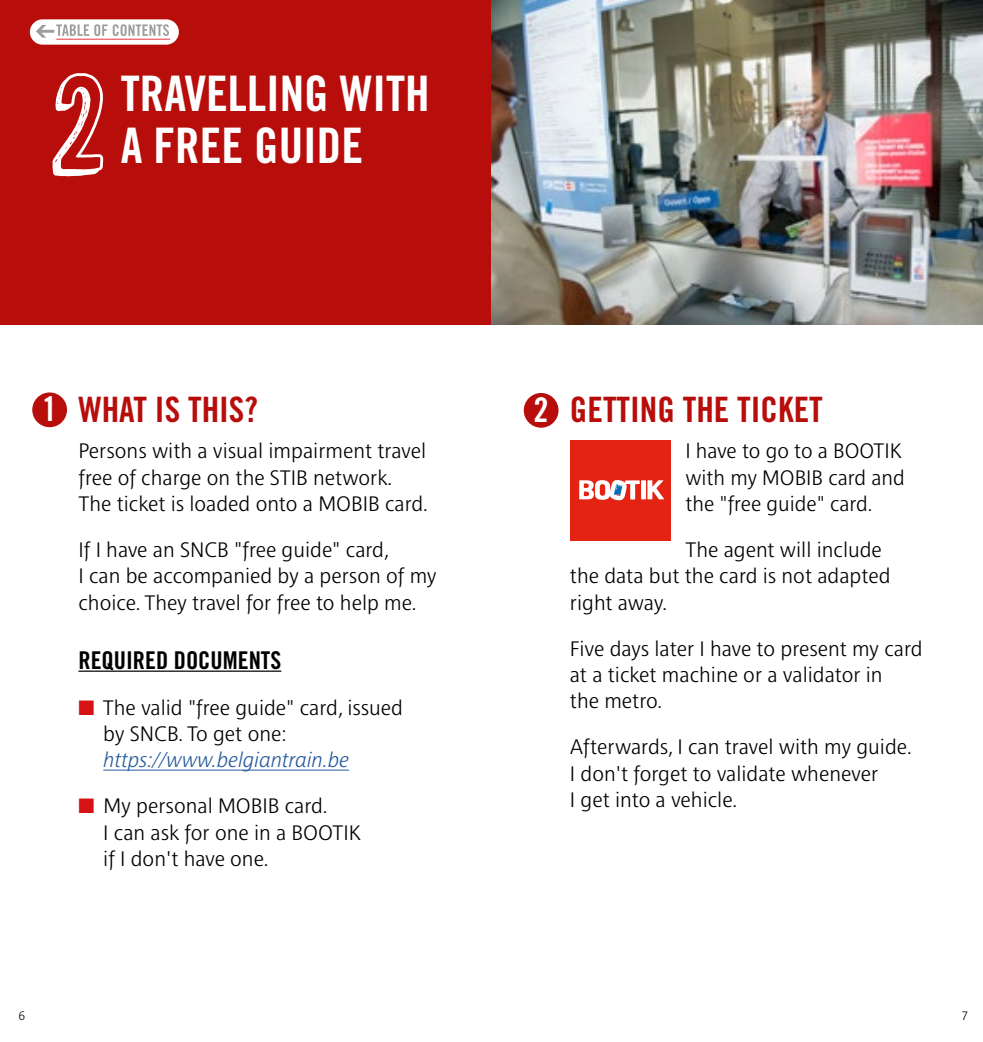
<style>
.page{position:relative;width:983px;height:1042px;background:#fff}
.page>*{position:absolute;margin:0;border:0;box-sizing:border-box;transform-origin:0 0}
.t1{font:134.75px "mivbstibout bold";color:#fff}
.t2{font:49px/52.5px "Trade Gothic LT Std Bd Cn 20";color:#fff}
.t3{font:35px "Trade Gothic LT Std Bd Cn 20";color:#b70e0c}
.t4{font:33.95px "Trade Gothic LT Std Bd Cn 20";color:#fff}
.t5{font:24.5px "Trade Gothic LT Std Bd Cn 20";color:#000}
.t6{font:300 21px/26.2px "Brusseline";color:#000}
.t7{font:italic 300 21px "Brusseline";color:#275b9b}
.t8{font:300 12.25px "Brusseline";color:#000}
.s1{color:#d51317}
</style>
<div class="page">
<div style="left:0;top:0;width:491px;height:325px;background:#b70e0c"></div>
<img style="left:491px;top:0;width:491px;height:325px">
<hr style="left:78px;top:670px;width:203px;height:2px;background:#000">
<hr style="left:103px;top:770px;width:246px;height:1px;background:#275b9b">
<div style="left:569px;top:440px;width:101px;height:101px;background:#e42313"></div>
<div style="left:641px;top:480px;width:5px;height:19px;background:#fff"></div>
<svg style="left:647px;top:480px;width:17px;height:19px"></svg>
<svg style="left:579px;top:480px;width:60px;height:21px"></svg>
<div style="left:32px;top:392px;width:35px;height:35px;background:#b70e0c;border-radius:50%"></div>
<div style="left:523px;top:393px;width:35px;height:35px;background:#b70e0c;border-radius:50%"></div>
<div style="left:31px;top:20px;width:147px;height:24px;background:#fff;border-radius:12px"></div>
<div style="left:30px;top:19px;width:149px;height:26px;border:2px solid #fff;border-radius:12px"></div>
<svg style="left:36px;top:24px;width:133px;height:14px"></svg>
<hr style="left:57px;top:39px;width:113px;height:1px;background:#e73439">
<h1 class="t1" style="left:50px;top:51px;width:61px">2</h1>
<h2 class="t2" style="left:121px;top:67px;width:310px">TRAVELLING WITH<br>A FREE GUIDE</h2>
<h3 class="t4" style="left:42px;top:389px;width:17px">1</h3>
<h3 class="t4" style="left:533px;top:389px;width:17px">2</h3>
<h3 class="t3" style="left:78px;top:388px;width:181px">WHAT IS THIS?</h3>
<p class="t6" style="left:78px;top:438px;width:351px">Persons with a visual impairment travel free of charge on the STIB network.<br>The ticket is loaded onto a MOBIB card.</p>
<p class="t6" style="left:78px;top:537px;width:359px">If I have an SNCB "free guide" card,<br>I can be accompanied by a person of my choice. They travel for free to help me.</p>
<p class="t5" style="left:78px;top:645px;width:204px">REQUIRED DOCUMENTS</p>
<p class="t6" style="left:103px;top:695px;width:301px;text-indent:-25px"><span class="s1">■</span> The valid "free guide" card, issued by SNCB. To get one:</p>
<p class="t7" style="left:103px;top:748px;width:247px">https://www.belgiantrain.be</p>
<p class="t6" style="left:103px;top:793px;width:259px;text-indent:-25px"><span class="s1">■</span> My personal MOBIB card.<br>I can ask for one in a BOOTIK if I don't have one.</p>
<h3 class="t3" style="left:569px;top:388px;width:254px">GETTING THE TICKET</h3>
<p class="t6" style="left:685px;top:438px;width:221px">I have to go to a BOOTIK with my MOBIB card and the "free guide" card.</p>
<p class="t6" style="left:569px;top:537px;width:322px;text-indent:115px">The agent will include the data but the card is not adapted right away.</p>
<p class="t6" style="left:569px;top:635px;width:354px">Five days later I have to present my card at a ticket machine or a validator in<br>the metro.</p>
<p class="t6" style="left:569px;top:734px;width:343px">Afterwards, I can travel with my guide.<br>I don't forget to validate whenever<br>I get into a vehicle.</p>
<p class="t8" style="left:19px;top:1008px;width:8px">6</p>
<p class="t8" style="left:961px;top:1008px;width:8px">7</p>
</div>
